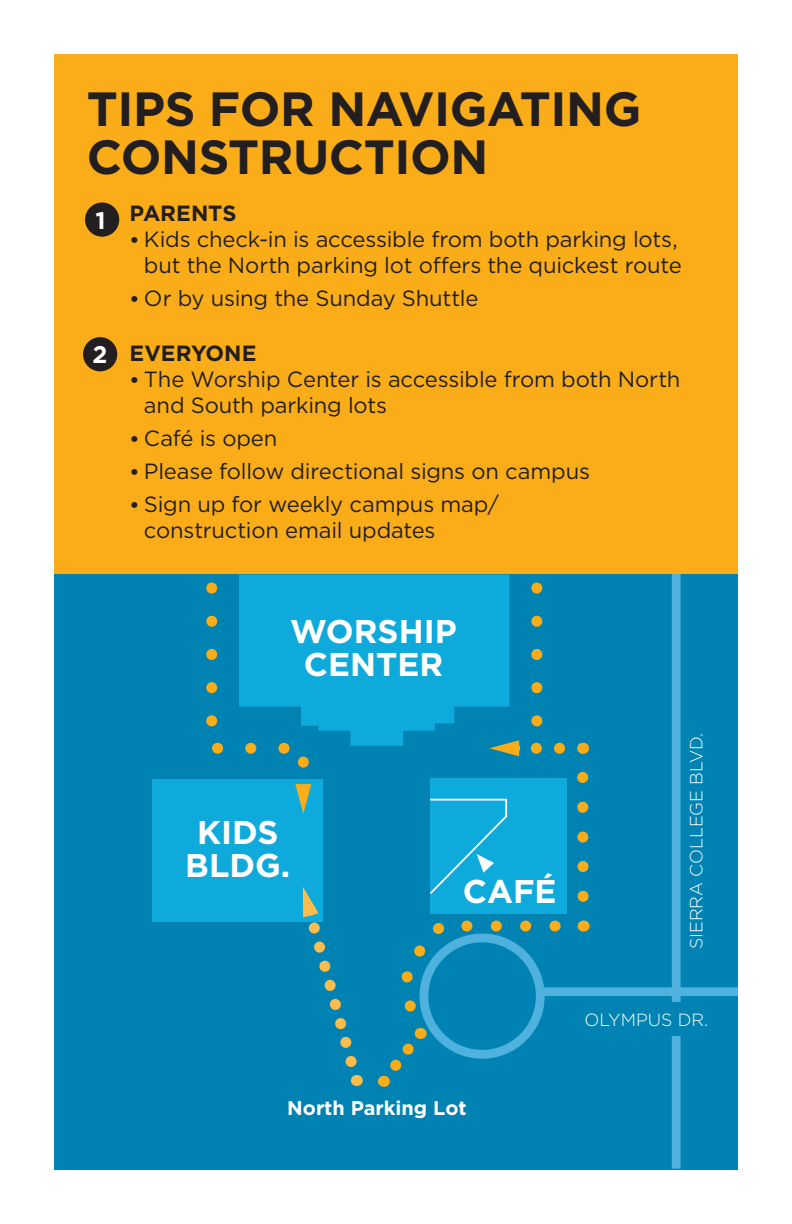
<style>
.page{position:relative;width:792px;height:1224px;background:#fff}
.page>*{position:absolute;margin:0;border:0;box-sizing:border-box;transform-origin:0 0}
.t1{font:700 48px/48px "Gotham";letter-spacing:-.01em;color:#231f20}
.t2{font:700 32.8px/32.8px "Gotham";color:#fff;text-align:center}
.t3{font:700 24px "Gotham";color:#fff}
.t4{font:22px/26px "Gotham";letter-spacing:-.01em;color:#231f20}
.t5{font:700 22px "Gotham";letter-spacing:-.005em;color:#231f20}
.t6{font:700 19.8px "Gotham";color:#fff}
.t7{font:300 17.6px "Gotham";color:#fff}
.s1{font-weight:700;font-size:20px}
</style>
<div class="page">
<div style="left:54px;top:54px;width:684px;height:521px;background:#faad19"></div>
<div style="left:54px;top:575px;width:684px;height:595px;background:#0083b2"></div>
<div style="left:314px;top:575px;width:101px;height:171px;background:#0faadc"></div>
<div style="left:153px;top:779px;width:170px;height:143px;background:#0faadc"></div>
<svg style="left:415px;top:575px;width:266px;height:594px"></svg>
<div style="left:540px;top:987px;width:198px;height:9px;background:#4fb1dd"></div>
<div style="left:660px;top:1002px;width:58px;height:34px;background:#0083b2"></div>
<svg style="left:302px;top:887px;width:61px;height:199px"></svg>
<svg style="left:380px;top:1028px;width:48px;height:59px"></svg>
<svg style="left:401px;top:915px;width:183px;height:105px"></svg>
<svg style="left:577px;top:852px;width:12px;height:44px"></svg>
<svg style="left:577px;top:763px;width:11px;height:74px"></svg>
<svg style="left:527px;top:743px;width:33px;height:11px"></svg>
<svg style="left:489px;top:740px;width:30px;height:16px"></svg>
<svg style="left:531px;top:575px;width:11px;height:147px"></svg>
<svg style="left:206px;top:575px;width:108px;height:239px"></svg>
<svg style="left:428px;top:798px;width:80px;height:98px;background:#1daedd"></svg>
<div style="left:85px;top:202px;width:34px;height:35px;background:#231f20;border-radius:50%"></div>
<div style="left:83px;top:337px;width:34px;height:34px;background:#231f20;border-radius:50%"></div>
<h1 class="t1" style="left:87px;top:85px;width:556px">TIPS FOR NAVIGATING<br>CONSTRUCTION</h1>
<p class="t3" style="left:95px;top:205px;width:12px">1</p>
<p class="t5" style="left:130px;top:198px;width:108px">PARENTS</p>
<p class="t4" style="left:130px;top:225px;width:554px;text-align:right"><span class="s1">•</span> Kids check-in is accessible from both parking lots, but the North parking lot offers the quickest route</p>
<p class="t4" style="left:130px;top:285px;width:350px"><span class="s1">•</span> Or by using the Sunday Shuttle</p>
<p class="t5" style="left:130px;top:338px;width:128px">EVERYONE</p>
<p class="t4" style="left:144px;top:365px;width:538px;text-indent:-14px"><span class="s1">•</span> The Worship Center is accessible from both North and South parking lots</p>
<p class="t4" style="left:130px;top:425px;width:149px"><span class="s1">•</span> Café is open</p>
<p class="t4" style="left:130px;top:458px;width:462px"><span class="s1">•</span> Please follow directional signs on campus</p>
<p class="t4" style="left:144px;top:491px;width:356px;text-indent:-14px"><span class="s1">•</span> Sign up for weekly campus map/ construction email updates</p>
<p class="t3" style="left:93px;top:339px;width:16px">2</p>
<h2 class="t2" style="left:290px;top:615px;width:168px">WORSHIP<br>CENTER</h2>
<h2 class="t2" style="left:185px;top:816px;width:107px">KIDS<br>BLDG.</h2>
<h2 class="t2" style="left:463px;top:875px;width:95px">CAFÉ</h2>
<p class="t6" style="left:287px;top:1095px;width:181px">North Parking Lot</p>
<p class="t7" style="left:685px;top:949px;width:218px;rotate:-90deg">SIERRA COLLEGE BLVD.</p>
<p class="t7" style="left:585px;top:1008px;width:125px">OLYMPUS DR.</p>
</div>
